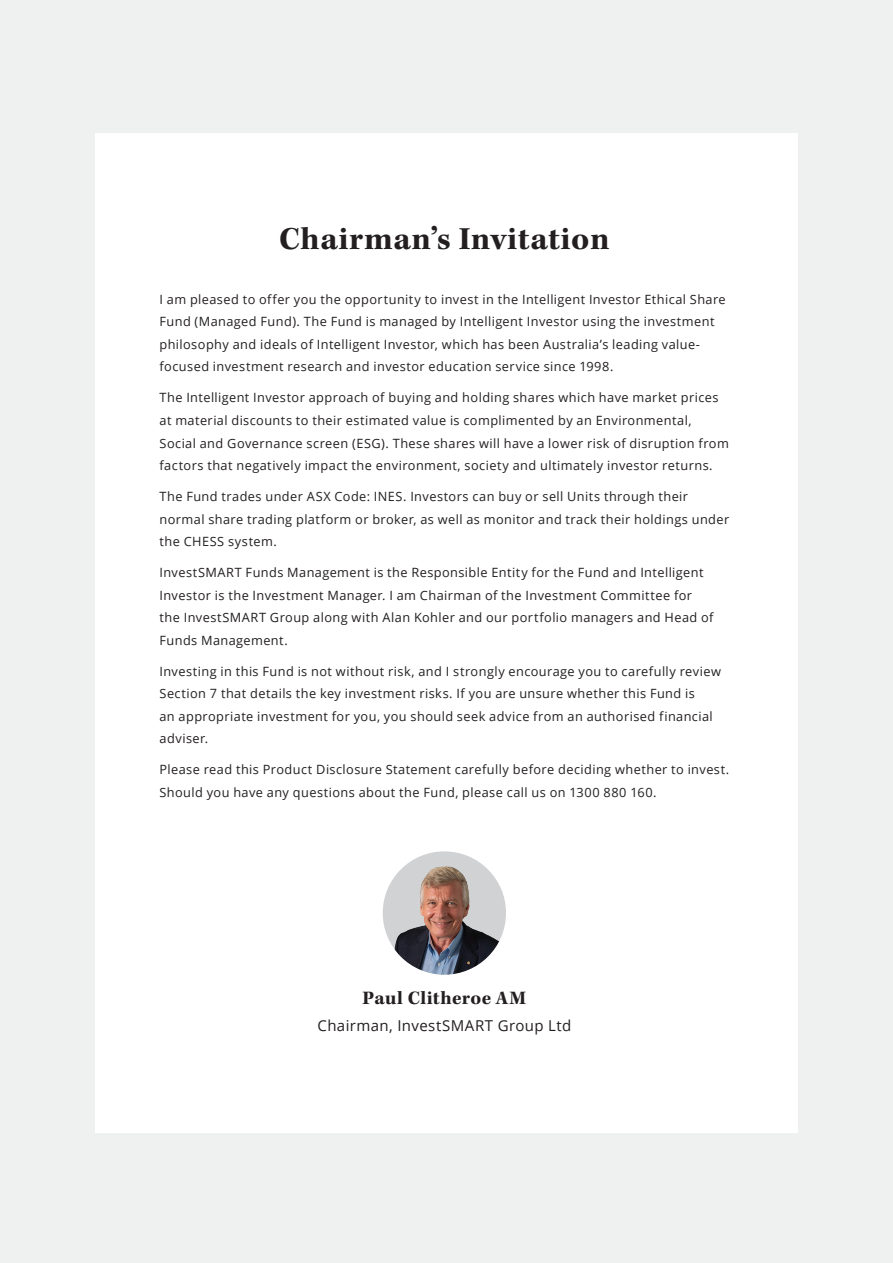
<style>
.page{position:relative;width:893px;height:1263px;background:#eff0f0}
.page>*{position:absolute;margin:0;border:0;box-sizing:border-box;transform-origin:0 0}
.t1{font:700 33px "Kepler Std";letter-spacing:.02em;color:#231f20}
.t2{font:700 19.5px "Kepler Std";letter-spacing:.025em;color:#231f20}
.t3{font:15px "Open Sans";letter-spacing:.025em;color:#231f20}
.t4{font:12.75px/22.5px "Open Sans";letter-spacing:.035em;color:#231f20}
</style>
<div class="page">
<div style="left:95px;top:134px;width:703px;height:999px;background:#fff"></div>
<img style="left:383px;top:854px;width:123px;height:121px">
<h1 class="t1" style="left:279px;top:220px;width:332px">Chairman’s Invitation</h1>
<p class="t4" style="left:159px;top:288px;width:568px">I am pleased to offer you the opportunity to invest in the Intelligent Investor Ethical Share Fund (Managed Fund). The Fund is managed by Intelligent Investor using the investment philosophy and ideals of Intelligent Investor, which has been Australia’s leading value&shy;focused investment research and investor education service since 1998.</p>
<p class="t4" style="left:159px;top:386px;width:571px">The Intelligent Investor approach of buying and holding shares which have market prices at material discounts to their estimated value is complimented by an Environmental, Social and Governance screen (ESG). These shares will have a lower risk of disruption from factors that negatively impact the environment, society and ultimately investor returns.</p>
<p class="t4" style="left:159px;top:485px;width:571px">The Fund trades under ASX Code: INES. Investors can buy or sell Units through their normal share trading platform or broker, as well as monitor and track their holdings under the CHESS system.</p>
<p class="t4" style="left:159px;top:561px;width:556px">InvestSMART Funds Management is the Responsible Entity for the Fund and Intelligent Investor is the Investment Manager. I am Chairman of the Investment Committee for the InvestSMART Group along with Alan Kohler and our portfolio managers and Head of Funds Management.</p>
<p class="t4" style="left:159px;top:659px;width:563px">Investing in this Fund is not without risk, and I strongly encourage you to carefully review Section 7 that details the key investment risks. If you are unsure whether this Fund is<br>an appropriate investment for you, you should seek advice from an authorised financial adviser.</p>
<p class="t4" style="left:159px;top:758px;width:571px">Please read this Product Disclosure Statement carefully before deciding whether to invest.<br>Should you have any questions about the Fund, please call us on 1300 880 160.</p>
<h2 class="t2" style="left:363px;top:987px;width:165px">Paul Clitheroe AM</h2>
<p class="t3" style="left:317px;top:1015px;width:255px">Chairman, InvestSMART Group Ltd</p>
</div>
